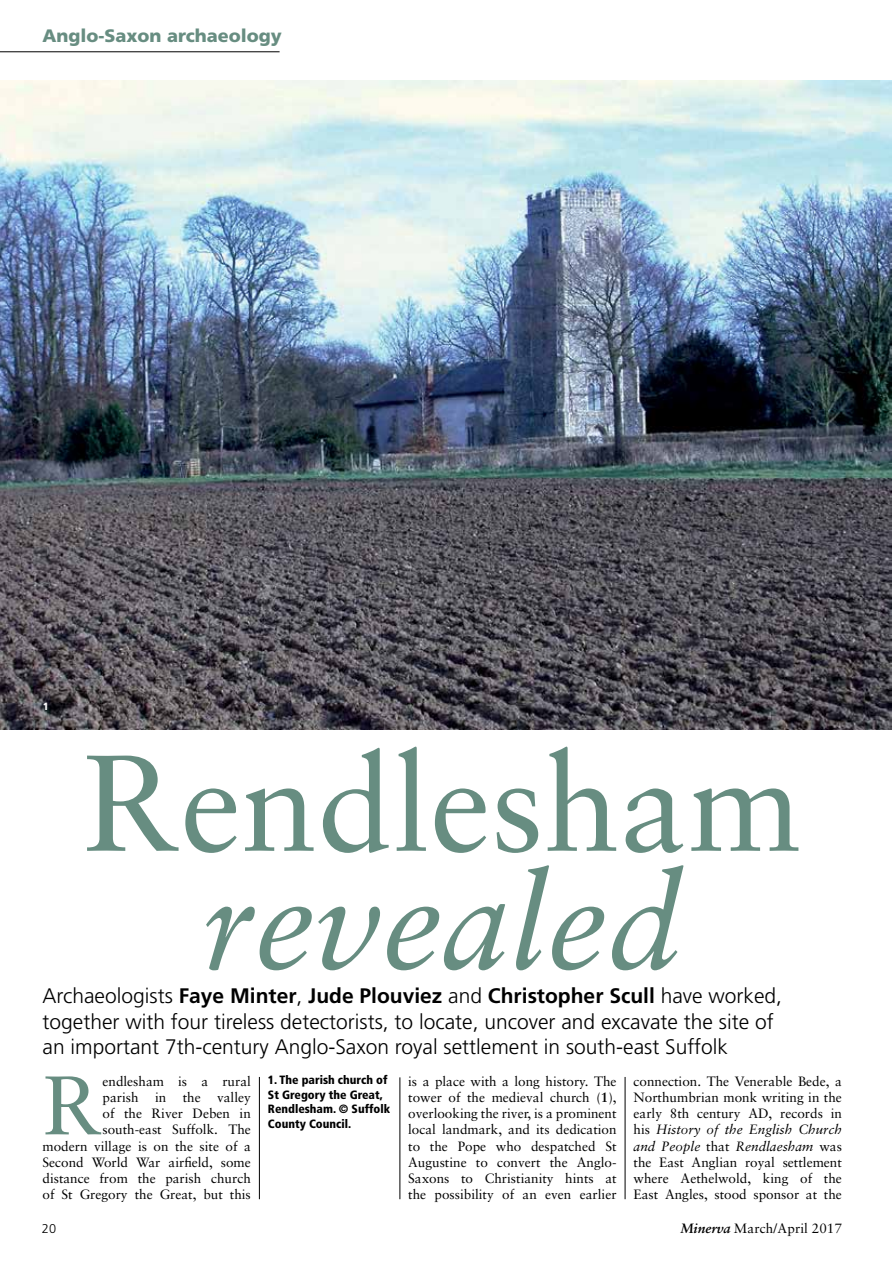
<style>
.page{position:relative;width:893px;height:1263px;background:#fff}
.page>*{position:absolute;margin:0;border:0;box-sizing:border-box;transform-origin:0 0}
.t1{font:136.5px "Sabon LT";color:#678d81}
.t2{font:italic 135px "Sabon LT";color:#678d81}
.t3{font:83.1px "Sabon LT";color:#678d81}
.t4{font:300 21px/25.2px "Frutiger LT Std";color:#000}
.t5{font:900 18px "Frutiger LT Std";color:#678d81}
.t6{font:13.5px/16.2px "Sabon LT";color:#000;text-align:justify}
.t7{font:300 12.75px "Frutiger LT Std";color:#000}
.t8{font:900 condensed 12px/14.4px "Frutiger LT Std";color:#000}
.t9{font:900 condensed 10.5px "Frutiger LT Std";color:#fff}
.s1{font-size:135px}
.s2{font-weight:700}
.s3{font-style:italic}
.s4{font-weight:700;font-style:italic}
</style>
<div class="page">
<hr style="left:259px;top:1077px;width:1px;height:122px;background:#000">
<hr style="left:625px;top:1077px;width:1px;height:122px;background:#000">
<hr style="left:399px;top:1077px;width:1px;height:122px;background:#000">
<hr style="left:0;top:51px;width:280px;height:1px;background:#000">
<img style="left:0;top:81px;width:892px;height:648px">
<h3 class="t5" style="left:43px;top:24px;width:241px">Anglo-Saxon archaeology</h3>
<p class="t9" style="left:43px;top:700px;width:7px">1</p>
<h1 class="t1" style="left:82px;top:722px;width:721px">Ren<span class="s1">d</span>lesham</h1>
<h2 class="t2" style="left:202px;top:843px;width:481px">revealed</h2>
<p class="t4" style="left:43px;top:984px;width:741px">Archaeologists <span class="s2">Faye Minter</span>, <span class="s2">Jude Plouviez</span> and <span class="s2">Christopher Scull</span> have worked, together with four tireless detectorists, to locate, uncover and excavate the site of an important 7th-century Anglo-Saxon royal settlement in south-east Suffolk</p>
<p class="t8" style="left:268px;top:1073px;width:124px">1. The parish church of<br>St Gregory the Great,<br>Rendlesham. © Suffolk<br>County Council.</p>
<p class="t6" style="left:43px;top:1073px;width:210px;text-align:right">endlesham is a rural<br>parish in the valley<br>of the River Deben in south-east Suffolk. The<br>modern village is on the site of a<br>Second World War airfield, some distance from the parish church of St Gregory the Great, but this</p>
<p class="t6" style="left:408px;top:1073px;width:210px">is a place with a long history. The tower of the medieval church (<span class="s2">1</span>), overlooking the river, is a prominent local landmark, and its dedication to the Pope who despatched St Augustine to convert the Anglo-Saxons to Christianity hints at the possibility of an even earlier</p>
<p class="t6" style="left:634px;top:1073px;width:210px">connection. The Venerable Bede, a Northumbrian monk writing in the early 8th century AD, records in his <span class="s3">History of the English Church and People</span> that <span class="s3">Rendlaesham</span> was the East Anglian royal settlement where Aethelwold, king of the East Angles, stood sponsor at the</p>
<h3 class="t3" style="left:43px;top:1056px;width:62px">R</h3>
<p class="t7" style="left:42px;top:1221px;width:16px">20</p>
<p class="t6" style="left:681px;top:1220px;width:163px"><span class="s4">Minerva</span> March/April 2017</p>
</div>
